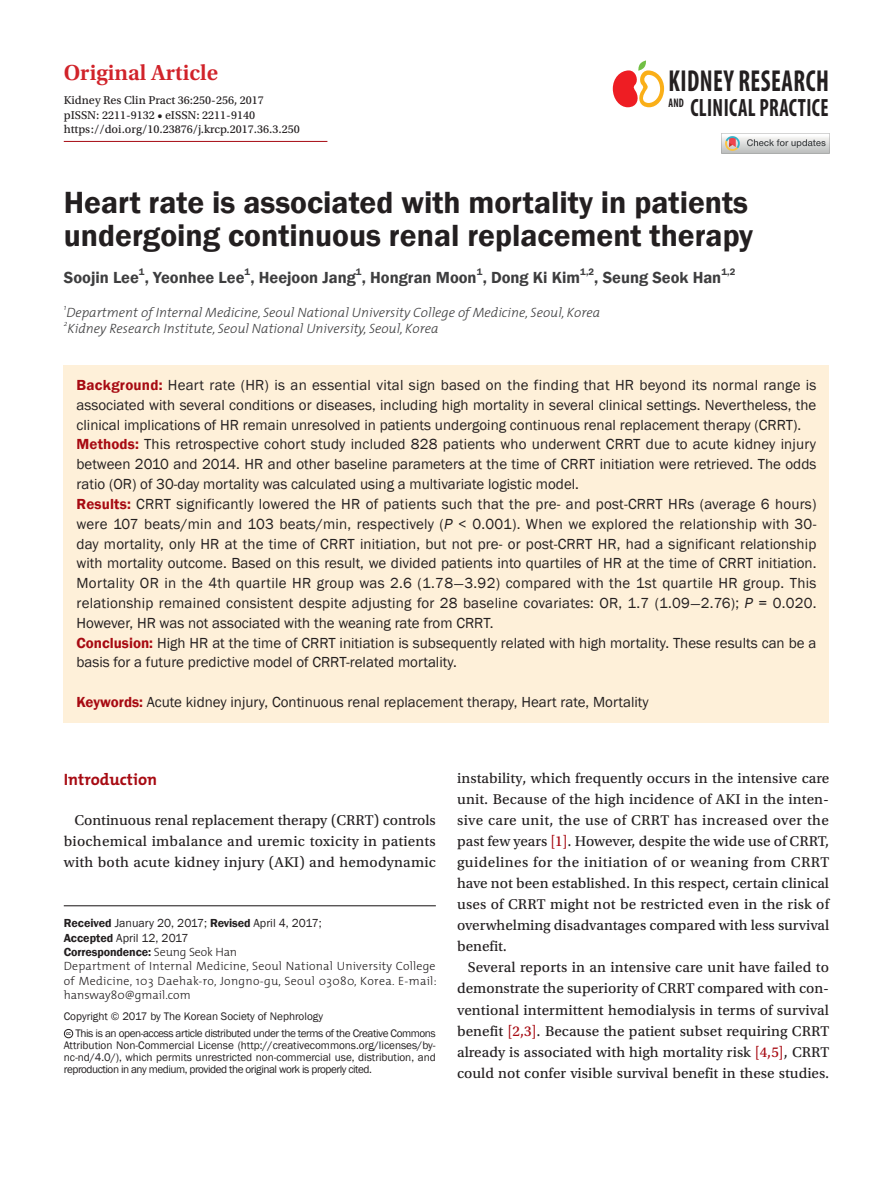
<style>
.page{position:relative;width:893px;height:1191px;background:#fff}
.page>*{position:absolute;margin:0;border:0;box-sizing:border-box;transform-origin:0 0}
.t1{font:600 31.5px/33px "Franklin Gothic";color:#231f20}
.t2{font:700 condensed 30.45px "Myriad Pro";letter-spacing:.02em;color:#231f20;scale:.82 1}
.t3{font:700 condensed 25.05px "Myriad Pro";letter-spacing:.02em;color:#231f20;scale:.82 1}
.t4{font:600 22.8px "Utopia Std";color:#d1232a}
.t5{font:600 16.5px "Franklin Gothic";color:#3e3e3f}
.t6{font:700 16.5px "The Mix";color:#a70a12}
.t7{font:15px/19.8px "Franklin Gothic";color:#231f20}
.t8{font:15px/21px "Utopia Std Capt";color:#231f20;text-align:justify}
.t9{font:italic 300 13.5px "The Mix";color:#3e3e3f}
.t10{font:300 12px/14.4px "The Mix";letter-spacing:.025em;color:#231f20;text-align:justify}
.t11{font:12px/14.4px "Utopia Std Capt";color:#231f20}
.t12{font:12px/14.4px "Franklin Gothic";color:#231f20}
.t13{font:11.25px/12px "Franklin Gothic";letter-spacing:-.04em;color:#231f20;text-align:justify}
.t14{font:11.25px "Franklin Gothic";color:#231f20}
.t15{font:600 9.6px "Franklin Gothic";color:#3e3e3f}
.t16{font:italic 300 7.8px "The Mix";color:#3e3e3f}
.t17{font:3.9px "Gothic 725 BT Black A";color:#231f20}
.s1{color:#fff}
.s2{font-weight:600;color:#a70a12}
.s3{font-style:italic}
.s4{font-family:"Utopia Std Capt"}
.s5{font-weight:600}
.s6{font-family:"The Mix";font-weight:300}
.s7{color:#a70a12}
</style>
<div class="page">
<div style="left:64px;top:365px;width:765px;height:357px;background:#fef0d9"></div>
<hr style="left:64px;top:141px;width:263px;height:1px;background:#a70a12">
<img style="left:721px;top:133px;width:108px;height:21px">
<svg style="left:613px;top:60px;width:51px;height:47px"></svg>
<hr style="left:64px;top:905px;width:372px;height:1px;background:#231f20">
<div style="left:64px;top:1029px;width:9px;height:9px;border:1px solid #231f20;border-radius:50%"></div>
<h3 class="t4" style="left:64px;top:59px;width:156px">Original Article</h3>
<p class="t11" style="left:64px;top:94px;width:238px">Kidney Res Clin Pract 36:250-256, 2017<span class="s1">(3) </span>pISSN: 2211-9132 • eISSN: 2211-9140 https://doi.org/10.23876/j.krcp.2017.36.3.250</p>
<h2 class="t2" style="left:668px;top:62px;width:197px">KIDNEY RESEARCH</h2>
<h3 class="t3" style="left:668px;top:91px;width:197px"><sup>AND</sup> CLINICAL PRACTICE</h3>
<h1 class="t1" style="left:64px;top:187px;width:691px">Heart rate is associated with mortality in patients undergoing continuous renal replacement therapy</h1>
<p class="t5" style="left:64px;top:267px;width:518px">Soojin Lee , Yeonhee Lee , Heejoon Jang , Hongran Moon , Dong Ki Kim</p>
<p class="t15" style="left:139px;top:266px;width:7px">1</p>
<p class="t15" style="left:245px;top:266px;width:7px">1</p>
<p class="t15" style="left:356px;top:266px;width:7px">1</p>
<p class="t15" style="left:477px;top:266px;width:7px">1</p>
<p class="t15" style="left:580px;top:266px;width:16px">1,2</p>
<p class="t5" style="left:594px;top:267px;width:129px">, Seung Seok Han</p>
<p class="t15" style="left:721px;top:266px;width:16px">1,2</p>
<p class="t16" style="left:64px;top:301px;width:4px">1</p>
<p class="t9" style="left:66px;top:301px;width:535px">Department of Internal Medicine, Seoul National University College of Medicine, Seoul, Korea</p>
<p class="t16" style="left:64px;top:317px;width:5px">2</p>
<p class="t9" style="left:68px;top:317px;width:373px">Kidney Research Institute, Seoul National University, Seoul, Korea</p>
<p class="t7" style="left:77px;top:375px;width:741px"><span class="s2">Background:</span> Heart rate (HR) is an essential vital sign based on the finding that HR beyond its normal range is associated with several conditions or diseases, including high mortality in several clinical settings. Nevertheless, the clinical implications of HR remain unresolved in patients undergoing continuous renal replacement therapy (CRRT).<br><span class="s2">Methods:</span> This retrospective cohort study included 828 patients who underwent CRRT due to acute kidney injury between 2010 and 2014. HR and other baseline parameters at the time of CRRT initiation were retrieved. The odds ratio (OR) of 30-day mortality was calculated using a multivariate logistic model.<br><span class="s2">Results:</span> CRRT significantly lowered the HR of patients such that the pre- and post-CRRT HRs (average 6 hours) were 107 beats/min and 103 beats/min, respectively (<span class="s3">P</span> &lt; 0.001). When we explored the relationship with 30- day mortality, only HR at the time of CRRT initiation, but not pre- or post-CRRT HR, had a significant relationship with mortality outcome. Based on this result, we divided patients into quartiles of HR at the time of CRRT initiation.<br>Mortality OR in the 4th quartile HR group was 2.6 (1.78<span class="s4">-</span>3.92) compared with the 1st quartile HR group. This relationship remained consistent despite adjusting for 28 baseline covariates: OR, 1.7 (1.09<span class="s4">-</span>2.76); <span class="s3">P</span> = 0.020.<br>However, HR was not associated with the weaning rate from CRRT.<br><span class="s2">Conclusion:</span> High HR at the time of CRRT initiation is subsequently related with high mortality. These results can be a basis for a future predictive model of CRRT-related mortality.</p>
<p class="t7" style="left:77px;top:692px;width:574px"><span class="s2">Keywords:</span> Acute kidney injury, Continuous renal replacement therapy, Heart rate, Mortality</p>
<p class="t6" style="left:64px;top:765px;width:95px">Introduction</p>
<p class="t8" style="left:64px;top:810px;width:374px;text-indent:11px">Continuous renal replacement therapy (CRRT) controls biochemical imbalance and uremic toxicity in patients with both acute kidney injury (AKI) and hemodynamic</p>
<p class="t12" style="left:64px;top:916px;width:259px"><span class="s5">Received</span> January 20, 2017; <span class="s5">Revised</span> April 4, 2017;<br><span class="s5">Accepted</span> April 12, 2017<br><span class="s5">Correspondence:</span> <span class="s6">Seung Seok Han</span></p>
<p class="t10" style="left:64px;top:958px;width:374px">Department of Internal Medicine, Seoul National University College of Medicine, 103 Daehak-ro, Jongno-gu, Seoul 03080, Korea. E-mail: hansway80@gmail.com</p>
<p class="t14" style="left:64px;top:1009px;width:261px">Copyright © 2017 by The Korean Society of Nephrology</p>
<p class="t17" style="left:66px;top:1031px;width:7px">CC</p>
<p class="t13" style="left:64px;top:1027px;width:374px;text-indent:12px">This is an open-access article distributed under the terms of the Creative Commons Attribution Non-Commercial License (http://creativecommons.org/licenses/by&shy;nc-nd/4.0/), which permits unrestricted non-commercial use, distribution, and reproduction in any medium, provided the original work is properly cited.</p>
<p class="t8" style="left:457px;top:768px;width:374px">instability, which frequently occurs in the intensive care unit. Because of the high incidence of AKI in the inten&shy;sive care unit, the use of CRRT has increased over the past few years <span class="s7">[1]</span>. However, despite the wide use of CRRT, guidelines for the initiation of or weaning from CRRT have not been established. In this respect, certain clinical uses of CRRT might not be restricted even in the risk of overwhelming disadvantages compared with less survival benefit.</p>
<p class="t8" style="left:457px;top:957px;width:374px;text-indent:11px">Several reports in an intensive care unit have failed to demonstrate the superiority of CRRT compared with con&shy;ventional intermittent hemodialysis in terms of survival benefit <span class="s7">[2,3]</span>. Because the patient subset requiring CRRT already is associated with high mortality risk <span class="s7">[4,5]</span>, CRRT could not confer visible survival benefit in these studies.</p>
</div>
